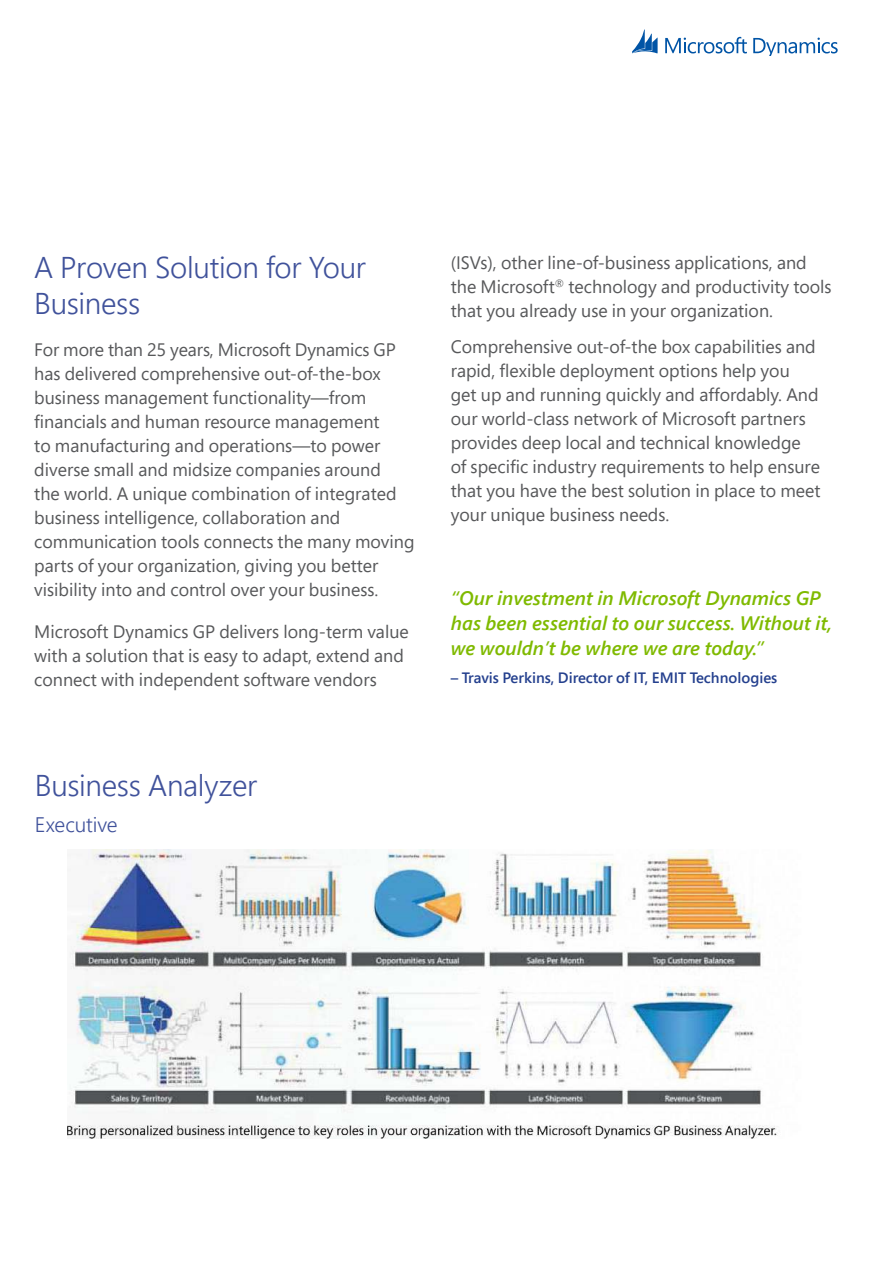
<style>
.page{position:relative;width:893px;height:1263px;background:#fff}
.page>*{position:absolute;margin:0;border:0;box-sizing:border-box;transform-origin:0 0}
.t1{font:300 30px/36px "Segoe Pro";letter-spacing:-.01em;color:#40529b}
.t2{font:300 21px "Segoe Pro";letter-spacing:-.005em;color:#40529b}
.t3{font:italic 600 19.5px/24.8px "Segoe Pro";color:#7fba00}
.t4{font:18px/24px "Segoe Pro";color:#57585a}
.t5{font:600 15px "Segoe Pro";color:#24408e}
</style>
<div class="page">
<img style="left:67px;top:850px;width:710px;height:289px">
<svg style="left:753px;top:38px;width:85px;height:18px"></svg>
<svg style="left:665px;top:37px;width:82px;height:16px"></svg>
<svg style="left:632px;top:29px;width:26px;height:24px"></svg>
<h1 class="t1" style="left:34px;top:252px;width:333px">A Proven Solution for Your<br>Business</h1>
<p class="t4" style="left:34px;top:339px;width:382px">For more than 25 years, Microsoft Dynamics GP has delivered comprehensive out-of-the-box business management functionality—from inancials and human resource management<br>to manufacturing and operations—to power diverse small and midsize companies around<br>the world. A unique combination of integrated business intelligence, collaboration and communication tools connects the many moving parts of your organization, giving you better visibility into and control over your business.</p>
<p class="t4" style="left:34px;top:621px;width:376px">Microsoft Dynamics GP delivers long-term value with a solution that is easy to adapt, extend and connect with independent software vendors</p>
<h1 class="t1" style="left:35px;top:770px;width:224px">Business Analyzer</h1>
<p class="t2" style="left:35px;top:816px;width:84px">Executive</p>
<p class="t4" style="left:451px;top:252px;width:382px">(ISVs), other line-of-business applications, and the Microsoft<sup>®</sup> technology and productivity tools that you already use in your organization.</p>
<p class="t4" style="left:451px;top:336px;width:371px">Comprehensive out-of-the box capabilities and rapid, lexible deployment options help you<br>get up and running quickly and affordably. And our world-class network of Microsoft partners provides deep local and technical knowledge of speciic industry requirements to help ensure that you have the best solution in place to meet your unique business needs.</p>
<p class="t3" style="left:451px;top:588px;width:383px">“Our investment in Microsoft Dynamics GP has been essential to our success. Without it, we wouldn’t be where we are today.”</p>
<p class="t5" style="left:451px;top:672px;width:328px">– Travis Perkins, Director of IT, EMIT Technologies</p>
</div>
